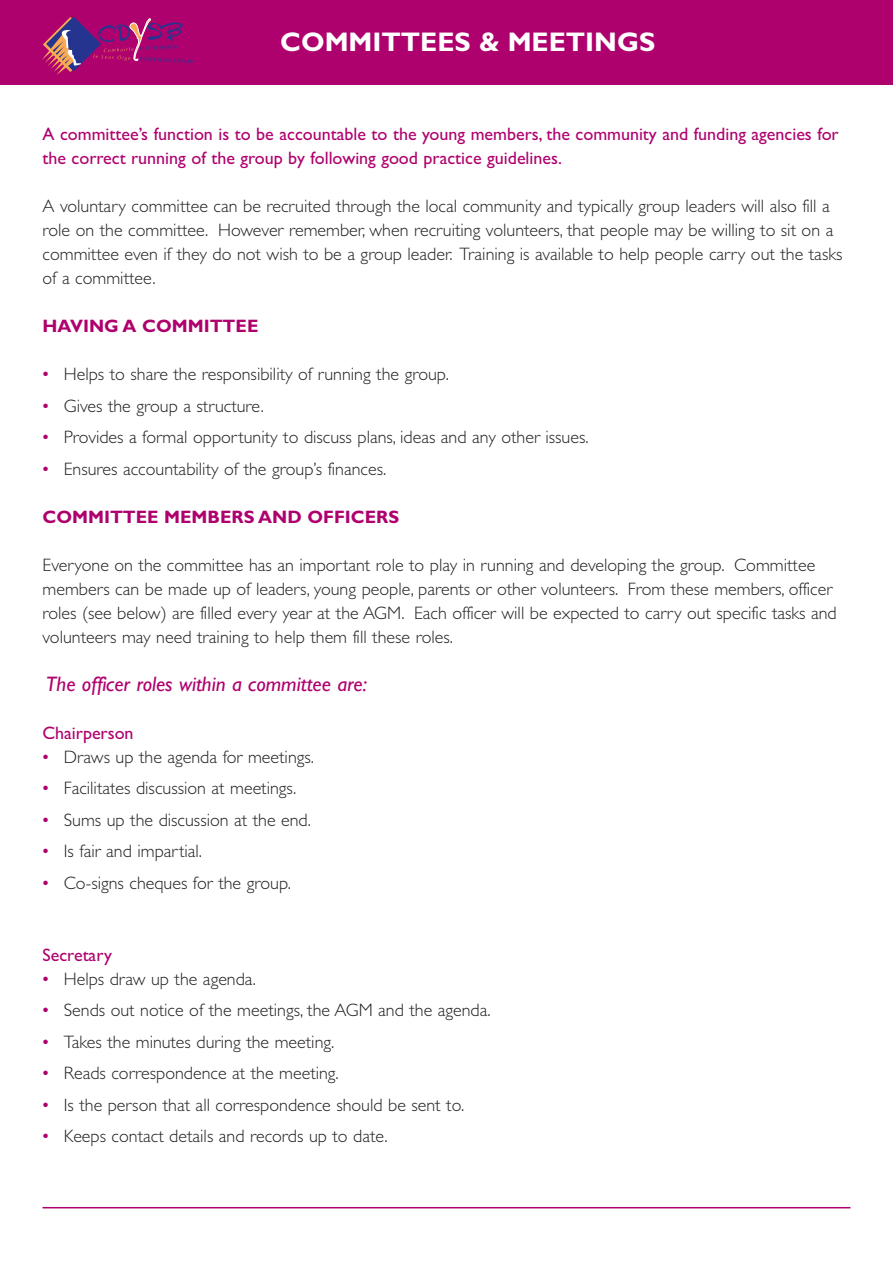
<style>
.page{position:relative;width:893px;height:1263px;background:#fff}
.page>*{position:absolute;margin:0;border:0;box-sizing:border-box;transform-origin:0 0}
.t1{font:700 27px "Gill Sans";color:#fff}
.t2{font:italic 21px "Gill Sans";color:#af016e}
.t3{font:300 18px/24px "Gill Sans";color:#231f20}
.t4{font:18px/24px "Gill Sans";color:#af016e}
.t5{font:700 18px "Gill Sans";color:#af016e}
.s1{font-weight:400;color:#af016e}
</style>
<div class="page">
<div style="left:0;top:0;width:893px;height:85px;background:#af016e"></div>
<svg style="left:42px;top:16px;width:151px;height:59px"></svg>
<hr style="left:43px;top:1207px;width:807px;height:1px;background:#af016e">
<h1 class="t1" style="left:280px;top:32px;width:377px">COMMITTEES &amp; MEETINGS</h1>
<p class="t4" style="left:43px;top:122px;width:798px">A committee’s function is to be accountable to the young members, the community and funding agencies for the correct running of the group by following good practice guidelines.</p>
<p class="t3" style="left:43px;top:194px;width:801px">A voluntary committee can be recruited through the local community and typically group leaders will also fill a role on the committee. However remember, when recruiting volunteers, that people may be willing to sit on a committee even if they do not wish to be a group leader. Training is available to help people carry out the tasks of a committee.</p>
<p class="t5" style="left:43px;top:319px;width:217px">HAVING A COMMITTEE</p>
<p class="t3" style="left:43px;top:362px;width:408px"><span class="s1">•</span> Helps to share the responsibility of running the group.</p>
<p class="t3" style="left:43px;top:393px;width:223px"><span class="s1">•</span> Gives the group a structure.</p>
<p class="t3" style="left:43px;top:425px;width:548px"><span class="s1">•</span> Provides a formal opportunity to discuss plans, ideas and any other issues.</p>
<p class="t3" style="left:43px;top:456px;width:345px"><span class="s1">•</span> Ensures accountability of the group’s finances.</p>
<p class="t5" style="left:43px;top:510px;width:358px">COMMITTEE MEMBERS AND OFFICERS</p>
<p class="t3" style="left:43px;top:552px;width:796px">Everyone on the committee has an important role to play in running and developing the group. Committee members can be made up of leaders, young people, parents or other volunteers. From these members, officer roles (see below) are filled every year at the AGM. Each officer will be expected to carry out specific tasks and volunteers may need training to help them fill these roles.</p>
<p class="t2" style="left:46px;top:675px;width:323px">The officer roles within a committee are:</p>
<p class="t4" style="left:43px;top:720px;width:93px">Chairperson</p>
<p class="t3" style="left:43px;top:744px;width:273px"><span class="s1">•</span> Draws up the agenda for meetings.</p>
<p class="t3" style="left:43px;top:776px;width:255px"><span class="s1">•</span> Facilitates discussion at meetings.</p>
<p class="t3" style="left:43px;top:807px;width:270px"><span class="s1">•</span> Sums up the discussion at the end.</p>
<p class="t3" style="left:43px;top:839px;width:161px"><span class="s1">•</span> Is fair and impartial.</p>
<p class="t3" style="left:43px;top:870px;width:250px"><span class="s1">•</span> Co-signs cheques for the group.</p>
<p class="t4" style="left:43px;top:942px;width:71px">Secretary</p>
<p class="t3" style="left:43px;top:966px;width:215px"><span class="s1">•</span> Helps draw up the agenda.</p>
<p class="t3" style="left:43px;top:998px;width:450px"><span class="s1">•</span> Sends out notice of the meetings, the AGM and the agenda.</p>
<p class="t3" style="left:43px;top:1029px;width:293px"><span class="s1">•</span> Takes the minutes during the meeting.</p>
<p class="t3" style="left:43px;top:1061px;width:298px"><span class="s1">•</span> Reads correspondence at the meeting.</p>
<p class="t3" style="left:43px;top:1092px;width:423px"><span class="s1">•</span> Is the person that all correspondence should be sent to.</p>
<p class="t3" style="left:43px;top:1124px;width:347px"><span class="s1">•</span> Keeps contact details and records up to date.</p>
</div>
